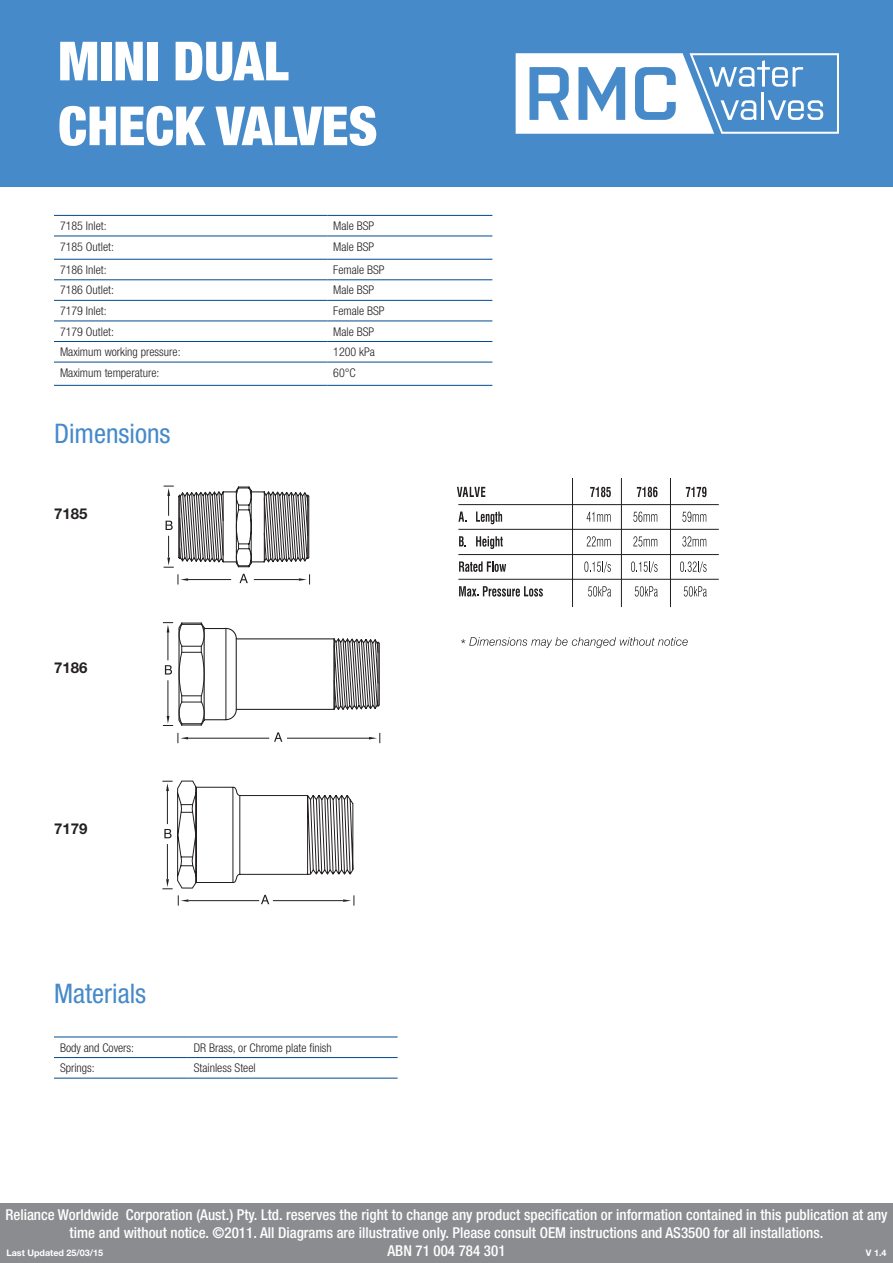
<style>
.page{position:relative;width:893px;height:1263px;background:#fff}
.page>*{position:absolute;margin:0;border:0;box-sizing:border-box;transform-origin:0 0}
.t1{font:900 condensed 54px/64.8px "Helvetica Neue LT Std";color:#fff}
.Header{font:condensed 27px "Helvetica Neue LT Std";color:#468ac9}
.t2{font:500 condensed 15px/18px "Helvetica Neue LT Std";color:#fff;text-align:center}
.t3{font:700 15px "Helvetica Neue LT Std";color:#231f20}
.Header-2{font:300 condensed 12px "Helvetica Neue LT Std";color:#231f20}
.Header-3{font:700 9px "Helvetica Neue LT Std";color:#fff}
</style>
<div class="page">
<div style="left:0;top:0;width:893px;height:187px;background:#468ac9"></div>
<svg style="left:516px;top:53px;width:323px;height:81px"></svg>
<div style="left:0;top:1203px;width:893px;height:60px;background:#8a8c8f"></div>
<hr style="left:54px;top:215px;width:273px;height:1px;background:#004a8d">
<hr style="left:327px;top:215px;width:165px;height:1px;background:#004a8d">
<hr style="left:54px;top:236px;width:273px;height:1px;background:#004a8d">
<hr style="left:327px;top:236px;width:165px;height:1px;background:#004a8d">
<hr style="left:54px;top:259px;width:273px;height:1px;background:#004a8d">
<hr style="left:327px;top:259px;width:165px;height:1px;background:#004a8d">
<hr style="left:54px;top:280px;width:273px;height:1px;background:#004a8d">
<hr style="left:327px;top:280px;width:165px;height:1px;background:#004a8d">
<hr style="left:54px;top:300px;width:273px;height:1px;background:#004a8d">
<hr style="left:327px;top:300px;width:165px;height:1px;background:#004a8d">
<hr style="left:54px;top:321px;width:273px;height:1px;background:#004a8d">
<hr style="left:327px;top:321px;width:165px;height:1px;background:#004a8d">
<hr style="left:54px;top:341px;width:273px;height:1px;background:#004a8d">
<hr style="left:327px;top:341px;width:165px;height:1px;background:#004a8d">
<hr style="left:54px;top:362px;width:273px;height:1px;background:#004a8d">
<hr style="left:327px;top:362px;width:165px;height:1px;background:#004a8d">
<hr style="left:54px;top:385px;width:273px;height:1px;background:#004a8d">
<hr style="left:327px;top:385px;width:165px;height:1px;background:#004a8d">
<hr style="left:54px;top:1037px;width:134px;height:1px;background:#004a8d">
<hr style="left:188px;top:1037px;width:210px;height:1px;background:#004a8d">
<hr style="left:54px;top:1057px;width:134px;height:1px;background:#004a8d">
<hr style="left:188px;top:1057px;width:210px;height:1px;background:#004a8d">
<hr style="left:54px;top:1078px;width:134px;height:1px;background:#004a8d">
<hr style="left:188px;top:1078px;width:210px;height:1px;background:#004a8d">
<hr style="left:188px;top:738px;width:81px;height:1px;background:#231f20">
<hr style="left:287px;top:738px;width:82px;height:1px;background:#231f20">
<svg style="left:274px;top:732px;width:8px;height:10px"></svg>
<svg style="left:177px;top:733px;width:11px;height:10px"></svg>
<svg style="left:369px;top:733px;width:11px;height:10px"></svg>
<svg style="left:163px;top:622px;width:217px;height:104px"></svg>
<hr style="left:188px;top:579px;width:43px;height:1px;background:#231f20">
<hr style="left:254px;top:579px;width:45px;height:1px;background:#231f20">
<svg style="left:239px;top:574px;width:9px;height:9px"></svg>
<svg style="left:178px;top:574px;width:10px;height:10px"></svg>
<svg style="left:299px;top:574px;width:11px;height:10px"></svg>
<svg style="left:164px;top:486px;width:146px;height:82px"></svg>
<hr style="left:188px;top:900px;width:71px;height:1px;background:#231f20">
<hr style="left:273px;top:900px;width:70px;height:1px;background:#231f20">
<svg style="left:261px;top:895px;width:8px;height:9px"></svg>
<svg style="left:178px;top:895px;width:10px;height:10px"></svg>
<svg style="left:343px;top:895px;width:11px;height:10px"></svg>
<svg style="left:162px;top:780px;width:192px;height:109px"></svg>
<hr style="left:458px;top:504px;width:261px;height:1px;background:#231f20">
<svg style="left:457px;top:487px;width:28px;height:10px"></svg>
<svg style="left:590px;top:487px;width:21px;height:10px"></svg>
<svg style="left:637px;top:487px;width:20px;height:10px"></svg>
<svg style="left:686px;top:487px;width:20px;height:10px"></svg>
<hr style="left:458px;top:529px;width:261px;height:1px;background:#231f20">
<svg style="left:458px;top:511px;width:8px;height:11px"></svg>
<svg style="left:476px;top:511px;width:26px;height:13px"></svg>
<svg style="left:587px;top:512px;width:24px;height:10px"></svg>
<svg style="left:633px;top:512px;width:24px;height:10px"></svg>
<svg style="left:682px;top:512px;width:24px;height:10px"></svg>
<svg style="left:459px;top:536px;width:7px;height:10px"></svg>
<svg style="left:476px;top:536px;width:27px;height:13px"></svg>
<svg style="left:587px;top:536px;width:24px;height:10px"></svg>
<hr style="left:458px;top:554px;width:261px;height:1px;background:#231f20">
<hr style="left:458px;top:579px;width:261px;height:1px;background:#231f20">
<svg style="left:459px;top:561px;width:47px;height:11px"></svg>
<svg style="left:584px;top:561px;width:27px;height:12px"></svg>
<svg style="left:459px;top:586px;width:84px;height:11px"></svg>
<svg style="left:588px;top:586px;width:23px;height:11px"></svg>
<hr style="left:572px;top:478px;width:1px;height:129px;background:#231f20">
<hr style="left:621px;top:478px;width:1px;height:129px;background:#231f20">
<hr style="left:670px;top:478px;width:1px;height:129px;background:#231f20">
<svg style="left:633px;top:536px;width:24px;height:11px"></svg>
<svg style="left:682px;top:536px;width:24px;height:11px"></svg>
<svg style="left:684px;top:586px;width:23px;height:11px"></svg>
<svg style="left:635px;top:586px;width:23px;height:11px"></svg>
<svg style="left:631px;top:561px;width:27px;height:12px"></svg>
<svg style="left:680px;top:561px;width:27px;height:12px"></svg>
<svg style="left:461px;top:637px;width:227px;height:11px"></svg>
<h1 class="t1" style="left:58px;top:28px;width:321px">MINI DUAL<br>CHECK VALVES</h1>
<p class="Header-2" style="left:60px;top:219px;width:48px">7185 Inlet:</p>
<p class="Header-2" style="left:333px;top:219px;width:43px">Male BSP</p>
<p class="Header-2" style="left:60px;top:239px;width:55px">7185 Outlet:</p>
<p class="Header-2" style="left:333px;top:239px;width:43px">Male BSP</p>
<p class="Header-2" style="left:60px;top:263px;width:48px">7186 Inlet:</p>
<p class="Header-2" style="left:333px;top:263px;width:53px">Female BSP</p>
<p class="Header-2" style="left:60px;top:283px;width:55px">7186 Outlet:</p>
<p class="Header-2" style="left:333px;top:283px;width:43px">Male BSP</p>
<p class="Header-2" style="left:60px;top:304px;width:48px">7179 Inlet:</p>
<p class="Header-2" style="left:333px;top:304px;width:53px">Female BSP</p>
<p class="Header-2" style="left:60px;top:324px;width:55px">7179 Outlet:</p>
<p class="Header-2" style="left:333px;top:324px;width:43px">Male BSP</p>
<p class="Header-2" style="left:60px;top:345px;width:122px">Maximum working pressure:</p>
<p class="Header-2" style="left:333px;top:345px;width:43px">1200 kPa</p>
<p class="Header-2" style="left:60px;top:365px;width:101px">Maximum temperature:</p>
<p class="Header-2" style="left:333px;top:365px;width:24px">60°C</p>
<p class="Header" style="left:54px;top:418px;width:118px">Dimensions</p>
<p class="t3" style="left:54px;top:504px;width:35px">7185</p>
<p class="t3" style="left:54px;top:658px;width:35px">7186</p>
<p class="t3" style="left:54px;top:819px;width:35px">7179</p>
<p class="Header" style="left:54px;top:978px;width:94px">Materials</p>
<p class="Header-2" style="left:60px;top:1040px;width:76px">Body and Covers:</p>
<p class="Header-2" style="left:194px;top:1040px;width:140px">DR Brass, or Chrome plate finish</p>
<p class="Header-2" style="left:60px;top:1061px;width:36px">Springs:</p>
<p class="Header-2" style="left:194px;top:1061px;width:63px">Stainless Steel</p>
<p class="t2" style="left:5px;top:1206px;width:884px">Reliance Worldwide Corporation (Aust.) Pty. Ltd. reserves the right to change any product specification or information contained in this publication at any time and without notice. ©2011. All Diagrams are illustrative only. Please consult OEM instructions and AS3500 for all installations.<br>ABN 71 004 784 301</p>
<p class="Header-3" style="left:6px;top:1247px;width:98px">Last Updated 25/03/15</p>
<p class="Header-3" style="left:866px;top:1247px;width:22px">V 1.4</p>
</div>
